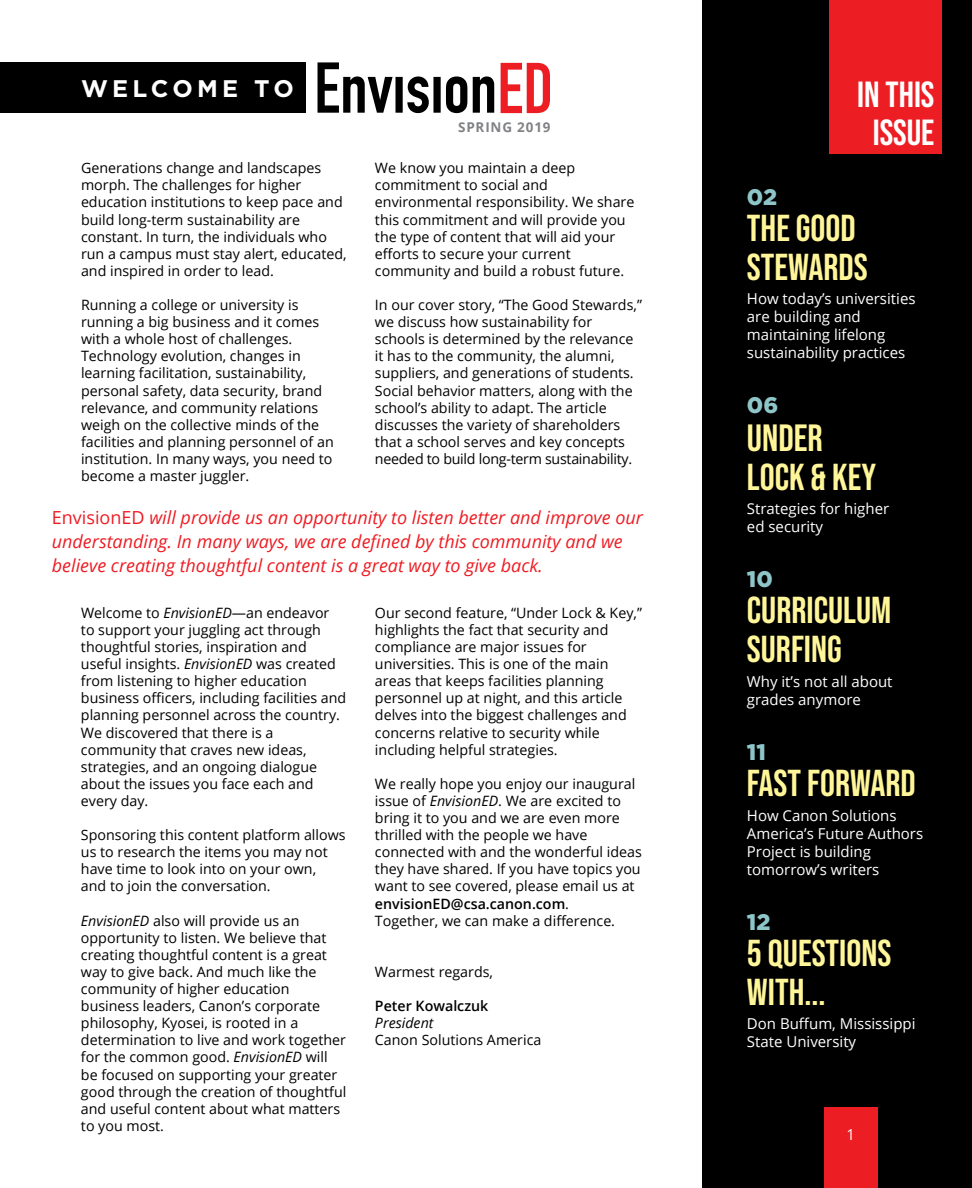
<style>
.page{position:relative;width:972px;height:1188px;background:#fff}
.page>*{position:absolute;margin:0;border:0;box-sizing:border-box;transform-origin:0 0}
.t1{font:37.95px "Bebas Neue";color:#fff699}
.t2{font:37.5px/39px "Bebas Neue";color:#fff699}
.t3{font:36.3px/38.1px "Bebas Neue";color:#fff;text-align:center}
.t4{font:700 24px "Gotham";letter-spacing:.18em;color:#fff}
.t5{font:900 22.5px "Gotham";color:#8ec5c9}
.t6{font:italic 18px/24px "Open Sans";color:#ed1d24}
.t7{font:15px/18px "Open Sans";color:#fff}
.t8{font:14.25px/17.1px "Open Sans";color:#000}
.t9{font:600 14.25px "Open Sans";color:#000}
.t10{font:italic 14.25px "Open Sans";color:#000}
.t11{font:700 13.5px "Open Sans";letter-spacing:.06em;color:#808285}
.s1{font-style:normal}
.s2{font-style:italic}
.s3{font-weight:600}
</style>
<div class="page">
<div style="left:0;top:62px;width:306px;height:51px;background:#000"></div>
<div style="left:702px;top:0;width:270px;height:1188px;background:#000"></div>
<svg style="left:318px;top:62px;width:176px;height:51px"></svg>
<svg style="left:501px;top:63px;width:49px;height:50px"></svg>
<div style="left:824px;top:1107px;width:54px;height:81px;background:#ed1d24"></div>
<div style="left:829px;top:0;width:113px;height:153px;background:#ed1d24"></div>
<h3 class="t4" style="left:81px;top:72px;width:214px">WELCOME TO</h3>
<p class="t8" style="left:81px;top:159px;width:267px">Generations change and landscapes morph. The challenges for higher education institutions to keep pace and build long-term sustainability are constant. In turn, the individuals who run a campus must stay alert, educated, and inspired in order to lead.</p>
<p class="t8" style="left:81px;top:296px;width:254px">Running a college or university is running a big business and it comes with a whole host of challenges.<br>Technology evolution, changes in learning facilitation, sustainability, personal safety, data security, brand relevance, and community relations weigh on the collective minds of the facilities and planning personnel of an institution. In many ways, you need to become a master juggler.</p>
<p class="t11" style="left:458px;top:117px;width:94px">SPRING 2019</p>
<p class="t8" style="left:375px;top:159px;width:261px">We know you maintain a deep commitment to social and environmental responsibility. We share this commitment and will provide you the type of content that will aid your efforts to secure your current community and build a robust future.</p>
<p class="t8" style="left:375px;top:296px;width:269px">In our cover story, “The Good Stewards,” we discuss how sustainability for schools is determined by the relevance it has to the community, the alumni, suppliers, and generations of students.<br>Social behavior matters, along with the school’s ability to adapt. The article discusses the variety of shareholders that a school serves and key concepts needed to build long-term sustainability.</p>
<p class="t6" style="left:52px;top:505px;width:593px"><span class="s1">EnvisionED</span> will provide us an opportunity to listen better and improve our understanding. In many ways, we are defined by this community and we believe creating thoughtful content is a great way to give back.</p>
<p class="t8" style="left:81px;top:604px;width:267px">Welcome to <span class="s2">EnvisionED</span>—an endeavor to support your juggling act through thoughtful stories, inspiration and useful insights. <span class="s2">EnvisionED</span> was created from listening to higher education business officers, including facilities and planning personnel across the country.<br>We discovered that there is a community that craves new ideas, strategies, and an ongoing dialogue about the issues you face each and every day.</p>
<p class="t8" style="left:81px;top:826px;width:266px">Sponsoring this content platform allows us to research the items you may not have time to look into on your own,<br>and to join the conversation.</p>
<p class="t8" style="left:81px;top:912px;width:267px"><span class="s2">EnvisionED</span> also will provide us an opportunity to listen. We believe that creating thoughtful content is a great way to give back. And much like the community of higher education business leaders, Canon’s corporate philosophy, Kyosei, is rooted in a determination to live and work together for the common good. <span class="s2">EnvisionED</span> will be focused on supporting your greater good through the creation of thoughtful and useful content about what matters to you most.</p>
<p class="t8" style="left:375px;top:604px;width:269px">Our second feature, “Under Lock &amp; Key,” highlights the fact that security and compliance are major issues for universities. This is one of the main areas that keeps facilities planning personnel up at night, and this article delves into the biggest challenges and concerns relative to security while including helpful strategies.</p>
<p class="t8" style="left:375px;top:775px;width:268px">We really hope you enjoy our inaugural issue of <span class="s2">EnvisionED</span>. We are excited to bring it to you and we are even more thrilled with the people we have connected with and the wonderful ideas they have shared. If you have topics you want to see covered, please email us at <span class="s3">envisionED@csa.canon.com</span>.<br>Together, we can make a difference.</p>
<p class="t8" style="left:375px;top:963px;width:120px">Warmest regards,</p>
<p class="t9" style="left:375px;top:996px;width:115px">Peter Kowalczuk</p>
<p class="t10" style="left:375px;top:1013px;width:60px">President</p>
<p class="t8" style="left:375px;top:1031px;width:168px">Canon Solutions America</p>
<h3 class="t3" style="left:857px;top:75px;width:79px">IN THIS<br>ISSUE</h3>
<h3 class="t5" style="left:747px;top:181px;width:32px">02</h3>
<h2 class="t2" style="left:747px;top:208px;width:122px">THE GOOD<br>STEWARDS</h2>
<p class="t7" style="left:747px;top:289px;width:170px">How today’s universities are building and maintaining lifelong sustainability practices</p>
<h3 class="t5" style="left:747px;top:390px;width:33px">06</h3>
<h1 class="t1" style="left:747px;top:416px;width:77px">UNDER</h1>
<h2 class="t2" style="left:747px;top:457px;width:131px">LOCK &amp; KEY</h2>
<p class="t7" style="left:747px;top:500px;width:144px">Strategies for higher ed security</p>
<h3 class="t5" style="left:747px;top:564px;width:27px">10</h3>
<h2 class="t2" style="left:747px;top:590px;width:146px">CURRICULUM<br>SURFING</h2>
<p class="t7" style="left:747px;top:672px;width:147px">Why it’s not all about grades anymore</p>
<h3 class="t5" style="left:747px;top:737px;width:20px">11</h3>
<h2 class="t2" style="left:747px;top:763px;width:170px">FAST FORWARD</h2>
<p class="t7" style="left:747px;top:806px;width:178px">How Canon Solutions<br>America’s Future Authors<br>Project is building tomorrow’s writers</p>
<h3 class="t5" style="left:747px;top:906px;width:25px">12</h3>
<h2 class="t2" style="left:747px;top:933px;width:146px">5 QUESTIONS<br>WITH...</h2>
<p class="t7" style="left:747px;top:1015px;width:170px">Don Buffum, Mississippi<br>State University</p>
<p class="t7" style="left:846px;top:1125px;width:10px">1</p>
</div>
